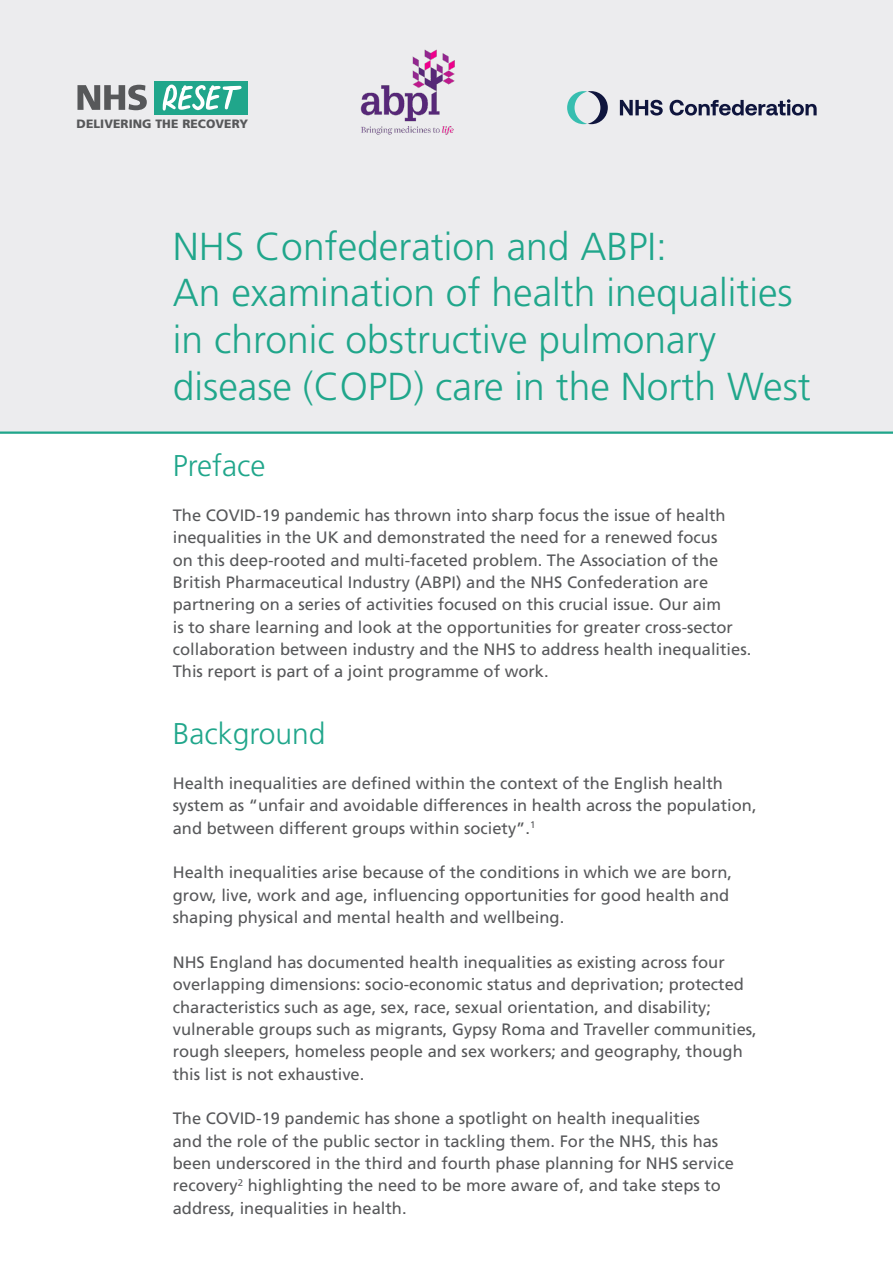
<style>
.page{position:relative;width:893px;height:1263px;background:#fff}
.page>*{position:absolute;margin:0;border:0;box-sizing:border-box;transform-origin:0 0}
.t1{font:300 39px/46.8px "Frutiger LT Std";color:#20a68b}
.Heading_B{font:300 30px "Frutiger LT Std";color:#20a68b}
.Body{font:16.5px/22.4px "Frutiger LT Std";color:#57585a}
.t2{font:900 12px "Frutiger LT";letter-spacing:.005em;color:#57585a}
</style>
<div class="page">
<div style="left:0;top:1px;width:893px;height:433px;background:#ececee"></div>
<svg style="left:567px;top:91px;width:41px;height:33px"></svg>
<svg style="left:620px;top:100px;width:43px;height:16px"></svg>
<svg style="left:670px;top:99px;width:147px;height:17px"></svg>
<div style="left:154px;top:81px;width:94px;height:33px;background:#20a68b"></div>
<svg style="left:77px;top:85px;width:171px;height:30px"></svg>
<hr style="left:0;top:431px;width:893px;height:3px;background:#20a68b">
<img style="left:360px;top:49px;width:95px;height:86px">
<p class="t2" style="left:77px;top:116px;width:173px">DELIVERING THE RECOVERY</p>
<p class="t1" style="left:173px;top:223px;width:639px">NHS Confederation and ABPI:<br>An examination of health inequalities in chronic obstructive pulmonary disease (COPD) care in the North West</p>
<p class="Heading_B" style="left:173px;top:449px;width:94px">Preface</p>
<p class="Body" style="left:173px;top:504px;width:580px">The COVID-19 pandemic has thrown into sharp focus the issue of health inequalities in the UK and demonstrated the need for a renewed focus<br>on this deep-rooted and multi-faceted problem. The Association of the British Pharmaceutical Industry (ABPI) and the NHS Confederation are partnering on a series of activities focused on this crucial issue. Our aim<br>is to share learning and look at the opportunities for greater cross-sector collaboration between industry and the NHS to address health inequalities.<br>This report is part of a joint programme of work.</p>
<p class="Heading_B" style="left:173px;top:717px;width:154px">Background</p>
<p class="Body" style="left:173px;top:772px;width:585px">Health inequalities are defined within the context of the English health system as “unfair and avoidable differences in health across the population, and between different groups within society”.<sup>1</sup></p>
<p class="Body" style="left:173px;top:861px;width:561px">Health inequalities arise because of the conditions in which we are born, grow, live, work and age, influencing opportunities for good health and shaping physical and mental health and wellbeing.</p>
<p class="Body" style="left:173px;top:951px;width:586px">NHS England has documented health inequalities as existing across four overlapping dimensions: socio-economic status and deprivation; protected characteristics such as age, sex, race, sexual orientation, and disability; vulnerable groups such as migrants, Gypsy Roma and Traveller communities, rough sleepers, homeless people and sex workers; and geography, though this list is not exhaustive.</p>
<p class="Body" style="left:173px;top:1107px;width:563px">The COVID-19 pandemic has shone a spotlight on health inequalities<br>and the role of the public sector in tackling them. For the NHS, this has been underscored in the third and fourth phase planning for NHS service recovery<sup>2</sup> highlighting the need to be more aware of, and take steps to address, inequalities in health.</p>
</div>
